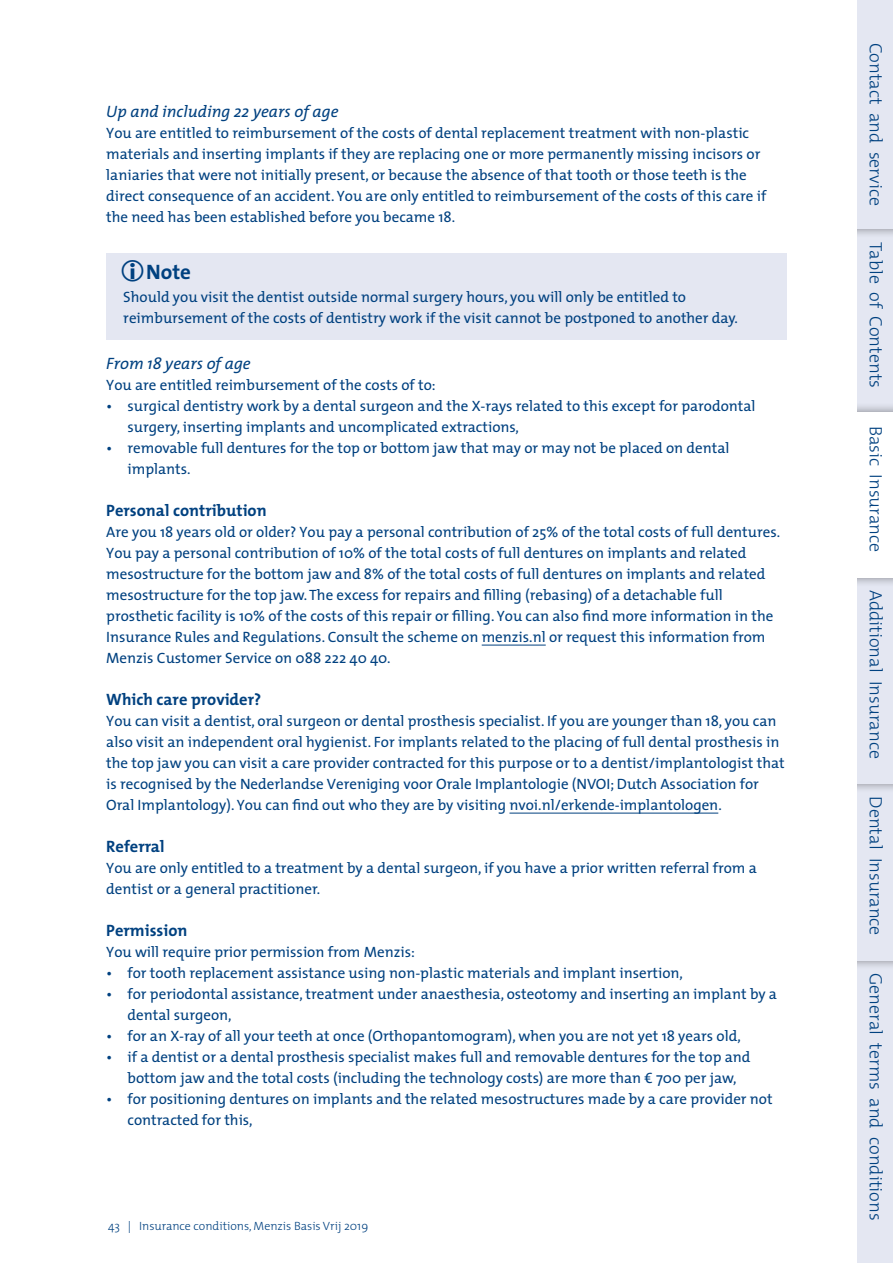
<style>
.page{position:relative;width:893px;height:1263px;background:#fff}
.page>*{position:absolute;margin:0;border:0;box-sizing:border-box;transform-origin:0 0}
.t1{font:700 21px "The Mix";color:#004180}
.t2{font:300 18px "The Mix";color:#004180}
.t3{font:700 16.5px "The Mix";color:#004180}
.t4{font:italic 16.5px "The Mix";color:#004180}
.t5{font:15px/21px "The Mix";color:#004180}
.t6{font:300 12px "The Mix";color:#004180}
.s1{font-size:16.5px;color:#e4e7f2}
.s2{font-size:16.5px;color:#fff}
</style>
<div class="page">
<div style="left:106px;top:253px;width:681px;height:37px;background:#e4e7f2"></div>
<div style="left:106px;top:286px;width:681px;height:53px;background:#e4e7f2"></div>
<hr style="left:482px;top:645px;width:64px;height:1px;background:#004180">
<hr style="left:509px;top:813px;width:209px;height:1px;background:#004180">
<div style="left:845px;top:960px;width:48px;height:303px;background:#e4e7f2"></div>
<div style="left:835px;top:774px;width:58px;height:196px;background:#000;opacity:.4"></div>
<div style="left:845px;top:784px;width:48px;height:176px;background:#e4e7f2"></div>
<div style="left:835px;top:568px;width:58px;height:225px;background:#000;opacity:.4"></div>
<div style="left:845px;top:578px;width:48px;height:206px;background:#e4e7f2"></div>
<div style="left:845px;top:229px;width:48px;height:183px;background:#e4e7f2"></div>
<div style="left:835px;top:402px;width:58px;height:185px;background:#000;opacity:.4"></div>
<div style="left:845px;top:412px;width:48px;height:166px;background:#fff"></div>
<div style="left:835px;top:0;width:58px;height:238px;background:#000;opacity:.4"></div>
<div style="left:845px;top:0;width:48px;height:229px;background:#e4e7f2"></div>
<div style="left:829px;top:0;width:28px;height:1263px;background:#fff"></div>
<p class="t4" style="left:106px;top:98px;width:234px">Up and including 22 years of age</p>
<p class="t5" style="left:106px;top:122px;width:662px">You are entitled to reimbursement of the costs of dental replacement treatment with non-plastic materials and inserting implants if they are replacing one or more permanently missing incisors or laniaries that were not initially present, or because the absence of that tooth or those teeth is the direct consequence of an accident. You are only entitled to reimbursement of the costs of this care if the need has been established before you became 18.</p>
<h1 class="t1" style="left:146px;top:254px;width:46px">Note</h1>
<p class="t5" style="left:123px;top:285px;width:616px">Should you visit the dentist outside normal surgery hours, you will only be entitled to reimbursement of the costs of dentistry work if the visit cannot be postponed to another day.</p>
<p class="t4" style="left:106px;top:350px;width:146px">From 18 years of age</p>
<p class="t5" style="left:106px;top:374px;width:331px">You are entitled reimbursement of the costs of to:</p>
<p class="t5" style="left:128px;top:395px;width:630px;text-indent:-21px">• surgical dentistry work by a dental surgeon and the X-rays related to this except for parodontal surgery, inserting implants and uncomplicated extractions,</p>
<p class="t5" style="left:128px;top:437px;width:603px;text-indent:-21px">• removable full dentures for the top or bottom jaw that may or may not be placed on dental implants.</p>
<p class="t3" style="left:106px;top:497px;width:162px">Personal contribution</p>
<p class="t5" style="left:106px;top:521px;width:675px">Are you 18 years old or older? You pay a personal contribution of 25% of the total costs of full dentures.<br>You pay a personal contribution of 10% of the total costs of full dentures on implants and related mesostructure for the bottom jaw and 8% of the total costs of full dentures on implants and related mesostructure for the top jaw. The excess for repairs and filling (rebasing) of a detachable full prosthetic facility is 10% of the costs of this repair or filling. You can also find more information in the Insurance Rules and Regulations. Consult the scheme on menzis.nl or request this information from Menzis Customer Service on 088 222 40 40.</p>
<p class="t3" style="left:106px;top:686px;width:156px">Which care provider?</p>
<p class="t5" style="left:106px;top:710px;width:680px">You can visit a dentist, oral surgeon or dental prosthesis specialist. If you are younger than 18, you can also visit an independent oral hygienist. For implants related to the placing of full dental prosthesis in the top jaw you can visit a care provider contracted for this purpose or to a dentist/implantologist that is recognised by the Nederlandse Vereniging voor Orale Implantologie (NVOI; Dutch Association for Oral Implantology). You can find out who they are by visiting nvoi.nl/erkende-implantologen.</p>
<p class="t3" style="left:106px;top:833px;width:60px">Referral</p>
<p class="t5" style="left:106px;top:857px;width:652px">You are only entitled to a treatment by a dental surgeon, if you have a prior written referral from a dentist or a general practitioner.</p>
<p class="t3" style="left:106px;top:917px;width:83px">Permission</p>
<p class="t5" style="left:106px;top:941px;width:310px">You will require prior permission from Menzis:</p>
<p class="t5" style="left:106px;top:962px;width:578px">• for tooth replacement assistance using non-plastic materials and implant insertion,</p>
<p class="t5" style="left:128px;top:983px;width:651px;text-indent:-21px">• for periodontal assistance, treatment under anaesthesia, osteotomy and inserting an implant by a dental surgeon,</p>
<p class="t5" style="left:106px;top:1025px;width:636px">• for an X-ray of all your teeth at once (Orthopantomogram), when you are not yet 18 years old,</p>
<p class="t5" style="left:106px;top:1046px;width:646px;text-align:center">• if a dentist or a dental prosthesis specialist makes full and removable dentures for the top and bottom jaw and the total costs (including the technology costs) are more than € 700 per jaw,</p>
<p class="t5" style="left:128px;top:1088px;width:647px;text-indent:-21px">• for positioning dentures on implants and the related mesostructures made by a care provider not contracted for this,</p>
<p class="t6" style="left:108px;top:1216px;width:262px">43 | Insurance conditions, Menzis Basis Vrij 2019</p>
<p class="t2" style="left:891px;top:43px;width:165px;rotate:90deg">Contact<span class="s1">_</span>and<span class="s1">_</span>service</p>
<p class="t2" style="left:891px;top:242px;width:147px;rotate:90deg">Table<span class="s1">_</span>of<span class="s1">_</span>Contents</p>
<p class="t2" style="left:891px;top:426px;width:128px;rotate:90deg">Basic<span class="s2">_</span>Insurance</p>
<p class="t2" style="left:891px;top:590px;width:170px;rotate:90deg">Additional<span class="s1">_</span>Insurance</p>
<p class="t2" style="left:891px;top:796px;width:141px;rotate:90deg">Dental<span class="s1">_</span>Insurance</p>
<p class="t2" style="left:891px;top:973px;width:249px;rotate:90deg">General<span class="s1">_</span>terms<span class="s1">_</span>and<span class="s1">_</span>conditions</p>
</div>
